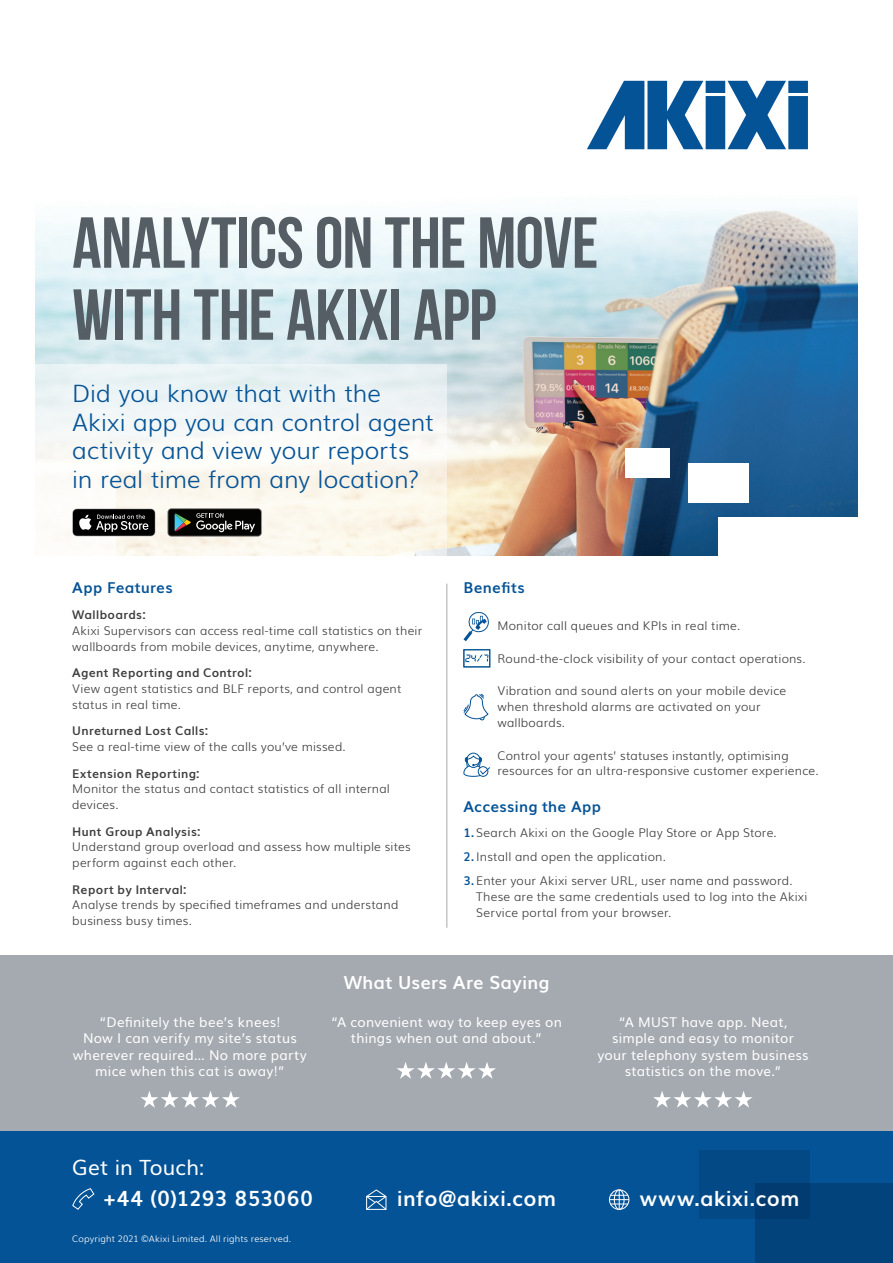
<style>
.page{position:relative;width:893px;height:1263px;background:#fff}
.page>*{position:absolute;margin:0;border:0;box-sizing:border-box;transform-origin:0 0}
.Main_head{font:72px/72px "Bebas Neue";letter-spacing:-.005em;color:#555e64}
.intro{font:300 24px/28.5px "Muli";letter-spacing:-.005em;color:#045396}
.Body{font:700 21px "Muli";letter-spacing:.02em;color:#fff}
.Body-2{font:700 21px "Muli";letter-spacing:-.01em;color:#fff}
.intro-2{font:21px "Muli";color:#fff}
.Sub_Head_rev{font:700 18px "Muli";letter-spacing:.015em;color:#fff}
.Sub_Head{font:700 15px "Muli";letter-spacing:.02em;color:#045396}
.Body_rev{font:13.5px/16.5px "Muli";letter-spacing:.02em;color:#fff;text-align:center}
.Body-3{font:300 12px/15.8px "Muli";letter-spacing:.015em;color:#3e3e3f}
.Bullets{font:300 12px/15.8px "Muli";letter-spacing:.015em;color:#3e3e3f}
.Body-4{font:700 12px "Muli";letter-spacing:.035em;color:#3e3e3f}
.Body-5{font:300 9px "Muli";letter-spacing:.02em;color:#fff}
.s1{font-weight:700;color:#045396}
</style>
<div class="page">
<img style="left:35px;top:149px;width:823px;height:406px">
<div style="left:718px;top:518px;width:169px;height:144px;background:#fff"></div>
<div style="left:688px;top:463px;width:60px;height:40px;background:#fff"></div>
<div style="left:625px;top:449px;width:45px;height:29px;background:#fff"></div>
<svg style="left:35px;top:364px;width:411px;height:192px;fill:#f9f6f4"></svg>
<div style="left:0;top:463px;width:116px;height:229px;background:#fff"></div>
<div style="left:0;top:955px;width:893px;height:204px;background:#a4aab0"></div>
<div style="left:0;top:1132px;width:893px;height:131px;background:#045396"></div>
<div style="left:755px;top:1184px;width:138px;height:79px;background:#03437c"></div>
<svg style="left:700px;top:1150px;width:110px;height:69px;fill:#034986"></svg>
<svg style="left:587px;top:81px;width:221px;height:68px"></svg>
<svg style="left:463px;top:612px;width:26px;height:29px"></svg>
<div style="left:463px;top:649px;width:27px;height:18px;border:1px solid #045396"></div>
<svg style="left:465px;top:654px;width:23px;height:8px"></svg>
<svg style="left:463px;top:694px;width:25px;height:26px"></svg>
<svg style="left:463px;top:753px;width:27px;height:24px"></svg>
<svg style="left:140px;top:1091px;width:100px;height:17px"></svg>
<svg style="left:397px;top:1062px;width:99px;height:17px"></svg>
<svg style="left:653px;top:1091px;width:100px;height:17px"></svg>
<hr style="left:447px;top:584px;width:1px;height:344px;background:#a4aab0">
<svg style="left:168px;top:508px;width:93px;height:28px;background:#2a2e2b"></svg>
<svg style="left:72px;top:508px;width:83px;height:28px;background:#343434"></svg>
<svg style="left:72px;top:1188px;width:22px;height:22px"></svg>
<svg style="left:366px;top:1189px;width:20px;height:21px"></svg>
<div style="left:609px;top:1189px;width:20px;height:21px;border:1px solid #fff;border-radius:50%"></div>
<div style="left:614px;top:1189px;width:10px;height:21px;border:1px solid #fff;border-radius:50%"></div>
<svg style="left:609px;top:1190px;width:20px;height:19px"></svg>
<p class="Main_head" style="left:72px;top:206px;width:528px">ANALYTICS ON THE MOVE<br>WITH THE AKIXI APP</p>
<p class="intro" style="left:72px;top:378px;width:363px">Did you know that with the<br>Akixi app you can control agent activity and view your reports in real time from any location?</p>
<p class="Sub_Head" style="left:72px;top:575px;width:102px">App Features</p>
<p class="Body-4" style="left:72px;top:605px;width:75px">Wallboards:</p>
<p class="Body-3" style="left:72px;top:622px;width:352px">Akixi Supervisors can access real-time call statistics on their wallboards from mobile devices, anytime, anywhere.</p>
<p class="Body-4" style="left:72px;top:663px;width:181px">Agent Reporting and Control:</p>
<p class="Body-3" style="left:72px;top:680px;width:331px">View agent statistics and BLF reports, and control agent status in real time.</p>
<p class="Body-4" style="left:72px;top:721px;width:138px">Unreturned Lost Calls:</p>
<p class="Body-3" style="left:72px;top:738px;width:275px">See a real-time view of the calls you’ve missed.</p>
<p class="Body-4" style="left:72px;top:764px;width:129px">Extension Reporting:</p>
<p class="Body-3" style="left:72px;top:780px;width:319px">Monitor the status and contact statistics of all internal devices.</p>
<p class="Body-4" style="left:72px;top:822px;width:130px">Hunt Group Analysis:</p>
<p class="Body-3" style="left:72px;top:838px;width:340px">Understand group overload and assess how multiple sites perform against each other.</p>
<p class="Body-4" style="left:72px;top:880px;width:116px">Report by Interval:</p>
<p class="Body-3" style="left:72px;top:896px;width:328px">Analyse trends by specified timeframes and understand business busy times.</p>
<p class="Sub_Head" style="left:463px;top:575px;width:63px">Benefits</p>
<p class="Bullets" style="left:497px;top:617px;width:244px">Monitor call queues and KPIs in real time.</p>
<p class="Bullets" style="left:497px;top:649px;width:310px">Round-the-clock visibility of your contact operations.</p>
<p class="Bullets" style="left:497px;top:682px;width:290px">Vibration and sound alerts on your mobile device when threshold alarms are activated on your wallboards.</p>
<p class="Bullets" style="left:497px;top:746px;width:323px">Control your agents’ statuses instantly, optimising resources for an ultra-responsive customer experience.</p>
<p class="Sub_Head" style="left:463px;top:795px;width:139px">Accessing the App</p>
<p class="Body-3" style="left:463px;top:823px;width:315px"><span class="s1">1.</span> Search Akixi on the Google Play Store or App Store.</p>
<p class="Body-3" style="left:463px;top:848px;width:204px"><span class="s1">2.</span> Install and open the application.</p>
<p class="Body-3" style="left:476px;top:872px;width:333px;text-indent:-13px"><span class="s1">3.</span> Enter your Akixi server URL, user name and password.<br>These are the same credentials used to log into the Akixi<br>Service portal from your browser.</p>
<p class="Sub_Head_rev" style="left:344px;top:968px;width:207px">What Users Are Saying</p>
<p class="Body_rev" style="left:73px;top:1013px;width:236px">“Definitely the bee’s knees!<br>Now I can verify my site’s status wherever required… No more party mice when this cat is away!”</p>
<p class="Body_rev" style="left:331px;top:1013px;width:232px">“A convenient way to keep eyes on things when out and about.”</p>
<p class="Body_rev" style="left:597px;top:1013px;width:213px">“A MUST have app. Neat, simple and easy to monitor your telephony system business statistics on the move.”</p>
<p class="intro-2" style="left:72px;top:1150px;width:134px">Get in Touch:</p>
<p class="Body-2" style="left:103px;top:1181px;width:211px">+44 (0)1293 853060</p>
<p class="Body" style="left:397px;top:1181px;width:160px">info@akixi.com</p>
<p class="Body" style="left:640px;top:1181px;width:161px">www.akixi.com</p>
<p class="Body-5" style="left:72px;top:1231px;width:220px">Copyright 2021 ©Akixi Limited. All rights reserved.</p>
</div>
